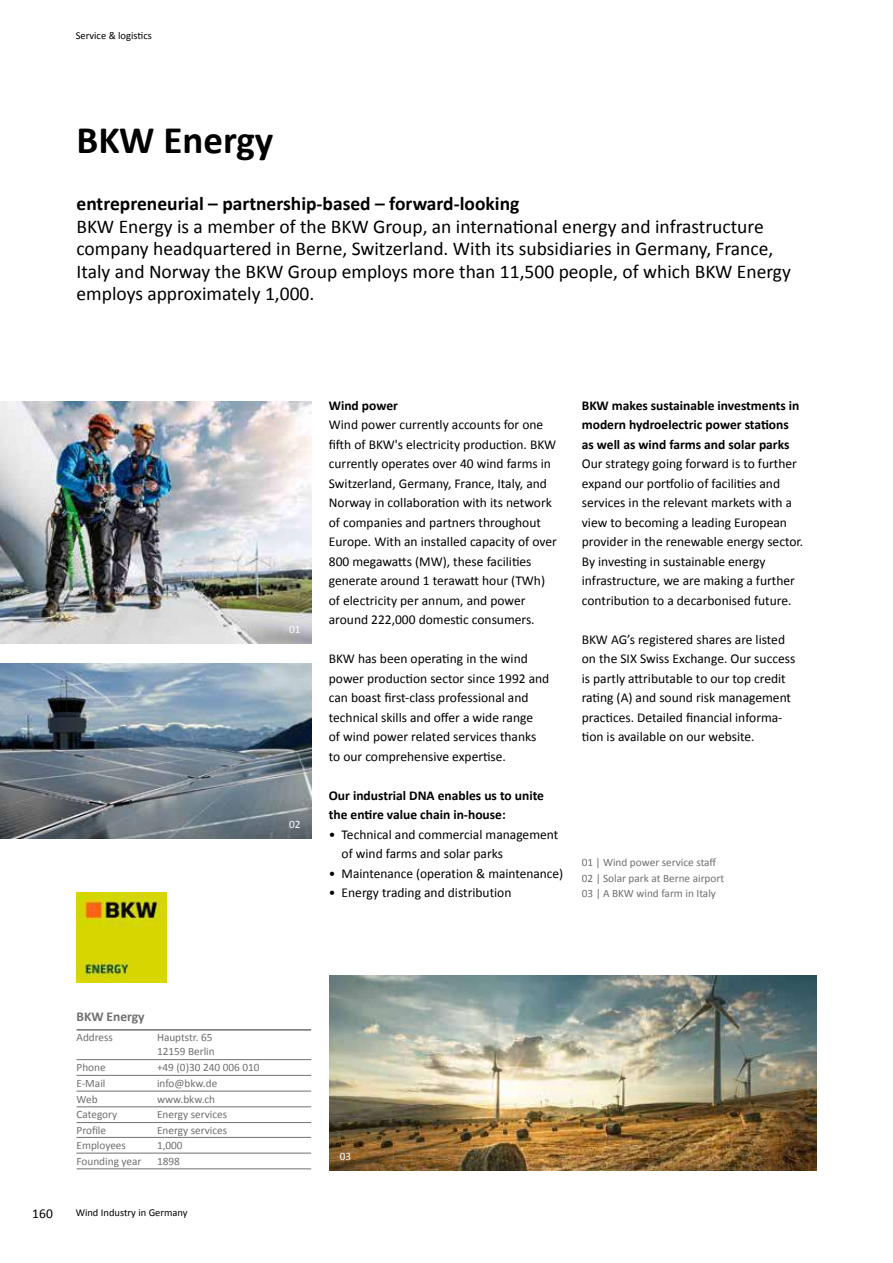
<style>
.page{position:relative;width:893px;height:1263px;background:#fff}
.page>*{position:absolute;margin:0;border:0;box-sizing:border-box;transform-origin:0 0}
.t1{font:700 39px "Calibri";color:#000}
.t2{font:19.5px/22.5px "Calibri";color:#000}
.t3{font:700 19.5px "Calibri";color:#000}
.t4{font:13.5px/19.5px "Calibri";color:#000}
.t5{font:700 13.5px/19.5px "Calibri";color:#000}
.t6{font:700 13.5px "Calibri";color:#706f6f}
.t7{font:11.25px/15.6px "Calibri";color:#706f6f}
.t8{font:11.25px "Calibri";color:#fff}
.t9{font:10.5px "Calibri";color:#000}
</style>
<div class="page">
<hr style="left:77px;top:1029px;width:80px;height:1px;background:#706f6f">
<hr style="left:157px;top:1029px;width:154px;height:1px;background:#706f6f">
<hr style="left:77px;top:1059px;width:80px;height:1px;background:#706f6f">
<hr style="left:157px;top:1059px;width:154px;height:1px;background:#706f6f">
<hr style="left:77px;top:1075px;width:80px;height:1px;background:#706f6f">
<hr style="left:157px;top:1075px;width:154px;height:1px;background:#706f6f">
<hr style="left:77px;top:1091px;width:80px;height:1px;background:#706f6f">
<hr style="left:157px;top:1091px;width:154px;height:1px;background:#706f6f">
<hr style="left:77px;top:1106px;width:80px;height:1px;background:#706f6f">
<hr style="left:157px;top:1106px;width:154px;height:1px;background:#706f6f">
<hr style="left:77px;top:1122px;width:80px;height:1px;background:#706f6f">
<hr style="left:157px;top:1122px;width:154px;height:1px;background:#706f6f">
<hr style="left:77px;top:1137px;width:80px;height:1px;background:#706f6f">
<hr style="left:157px;top:1137px;width:154px;height:1px;background:#706f6f">
<hr style="left:77px;top:1153px;width:80px;height:1px;background:#706f6f">
<hr style="left:157px;top:1153px;width:154px;height:1px;background:#706f6f">
<hr style="left:77px;top:1168px;width:80px;height:1px;background:#706f6f">
<hr style="left:157px;top:1168px;width:154px;height:1px;background:#706f6f">
<img style="left:77px;top:893px;width:90px;height:90px">
<img style="left:329px;top:975px;width:487px;height:195px">
<img style="left:0;top:402px;width:311px;height:242px">
<img style="left:0;top:663px;width:311px;height:175px">
<p class="t9" style="left:76px;top:28px;width:78px">Service &amp; logistics</p>
<h1 class="t1" style="left:77px;top:112px;width:198px">BKW Energy</h1>
<h2 class="t3" style="left:77px;top:190px;width:444px">entrepreneurial – partnership-based – forward-looking</h2>
<p class="t2" style="left:77px;top:214px;width:716px">BKW Energy is a member of the BKW Group, an international energy and infrastructure company headquartered in Berne, Switzerland. With its subsidiaries in Germany, France, Italy and Norway the BKW Group employs more than 11,500 people, of which BKW Energy employs approximately 1,000.</p>
<p class="t8" style="left:289px;top:621px;width:13px">01</p>
<p class="t8" style="left:289px;top:816px;width:13px">02</p>
<p class="t5" style="left:329px;top:395px;width:71px">Wind power</p>
<p class="t4" style="left:329px;top:414px;width:230px">Wind power currently accounts for one fifth of BKW's electricity production. BKW currently operates over 40 wind farms in Switzerland, Germany, France, Italy, and Norway in collaboration with its network of companies and partners throughout Europe. With an installed capacity of over 800 megawatts (MW), these facilities generate around 1 terawatt hour (TWh) of electricity per annum, and power around 222,000 domestic consumers.</p>
<p class="t4" style="left:329px;top:648px;width:222px">BKW has been operating in the wind power production sector since 1992 and can boast first-class professional and technical skills and offer a wide range<br>of wind power related services thanks to our comprehensive expertise.</p>
<p class="t5" style="left:329px;top:785px;width:217px">Our industrial DNA enables us to unite the entire value chain in-house:</p>
<p class="t4" style="left:342px;top:824px;width:218px;text-indent:-13px">• Technical and commercial management of wind farms and solar parks</p>
<p class="t4" style="left:329px;top:863px;width:236px">• Maintenance (operation &amp; maintenance)</p>
<p class="t4" style="left:329px;top:882px;width:184px">• Energy trading and distribution</p>
<p class="t5" style="left:582px;top:395px;width:219px">BKW makes sustainable investments in modern hydroelectric power stations as well as wind farms and solar parks</p>
<p class="t4" style="left:582px;top:453px;width:223px">Our strategy going forward is to further expand our portfolio of facilities and services in the relevant markets with a view to becoming a leading European provider in the renewable energy sector.<br>By investing in sustainable energy infrastructure, we are making a further contribution to a decarbonised future.</p>
<p class="t4" style="left:582px;top:629px;width:215px">BKW AG’s registered shares are listed on the SIX Swiss Exchange. Our success is partly attributable to our top credit rating (A) and sound risk management practices. Detailed financial informa&shy;tion is available on our website.</p>
<p class="t7" style="left:582px;top:854px;width:144px">01 | Wind power service staff<br>02 | Solar park at Berne airport<br>03 | A BKW wind farm in Italy</p>
<p class="t6" style="left:77px;top:1007px;width:70px">BKW Energy</p>
<p class="t7" style="left:77px;top:1030px;width:38px">Address</p>
<p class="t7" style="left:157px;top:1031px;width:59px;line-height:13.5px">Hauptstr. 65<br>12159 Berlin</p>
<p class="t7" style="left:77px;top:1059px;width:31px">Phone</p>
<p class="t7" style="left:157px;top:1059px;width:104px">+49 (0)30 240 006 010</p>
<p class="t7" style="left:77px;top:1075px;width:30px">E-Mail</p>
<p class="t7" style="left:157px;top:1075px;width:62px">info@bkw.de</p>
<p class="t7" style="left:77px;top:1091px;width:23px">Web</p>
<p class="t7" style="left:157px;top:1091px;width:60px">www.bkw.ch</p>
<p class="t7" style="left:77px;top:1106px;width:42px">Category</p>
<p class="t7" style="left:157px;top:1106px;width:72px">Energy services</p>
<p class="t7" style="left:77px;top:1122px;width:31px">Profile</p>
<p class="t7" style="left:157px;top:1122px;width:72px">Energy services</p>
<p class="t7" style="left:77px;top:1137px;width:51px">Employees</p>
<p class="t7" style="left:157px;top:1137px;width:27px">1,000</p>
<p class="t7" style="left:77px;top:1153px;width:66px">Founding year</p>
<p class="t7" style="left:157px;top:1153px;width:24px">1898</p>
<p class="t4" style="left:32px;top:1203px;width:22px">160</p>
<p class="t9" style="left:76px;top:1205px;width:114px">Wind Industry in Germany</p>
<p class="t8" style="left:340px;top:1148px;width:13px">03</p>
</div>
